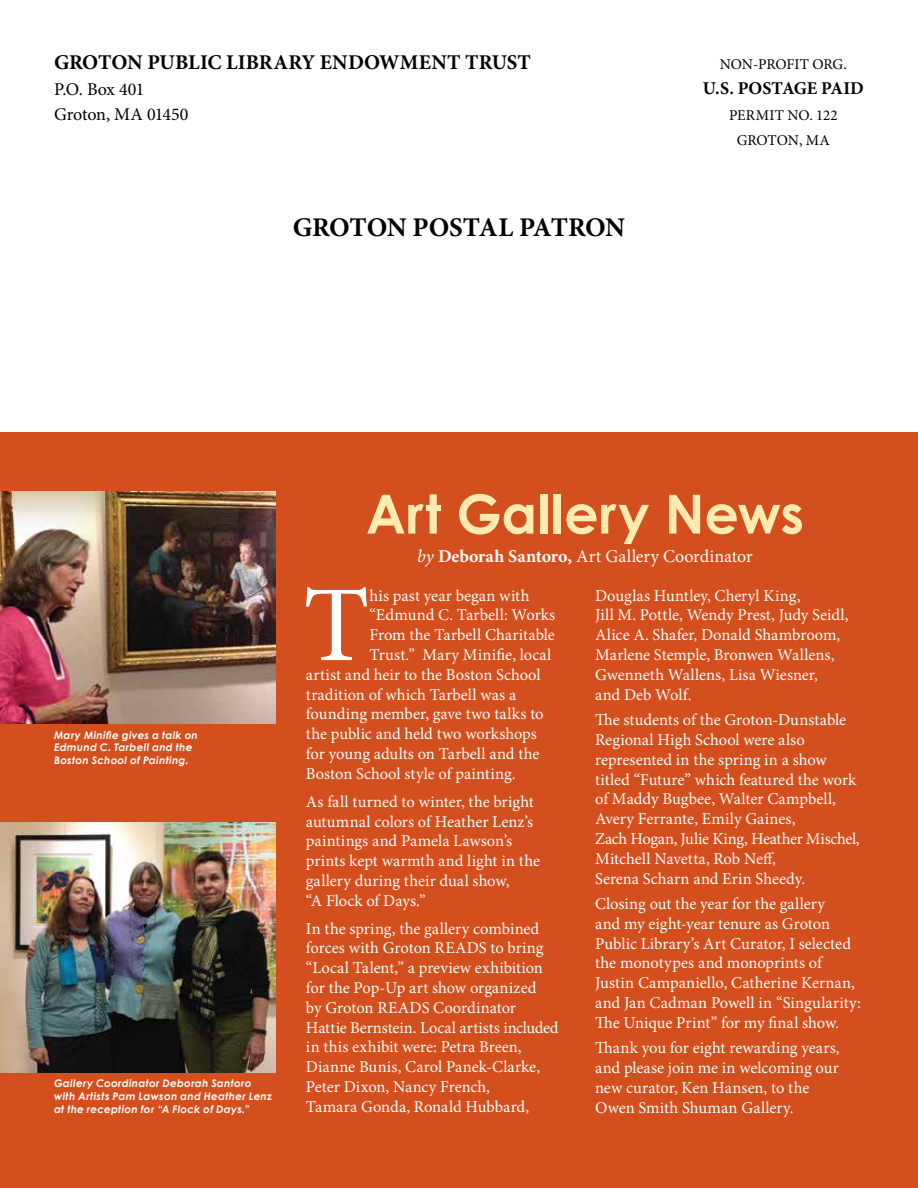
<style>
.page{position:relative;width:918px;height:1188px;background:#fff}
.page>*{position:absolute;margin:0;border:0;box-sizing:border-box;transform-origin:0 0}
.t1{font:107.85px "Minion Pro";color:#fff}
.t2{font:700 54px "Century Gothic";letter-spacing:.005em;color:#ffebb2}
.t3{font:700 27px "Minion Pro";letter-spacing:-.01em;color:#000}
.t4{font:700 21px "Minion Pro";letter-spacing:-.005em;color:#000}
.t5{font:18px "Minion Pro";color:#fff}
.t6{font:18px/25.5px "Minion Pro";letter-spacing:-.01em;color:#000}
.t7{font:700 18px "Minion Pro";letter-spacing:-.005em;color:#000}
.t8{font:16.5px/19.8px "Minion Pro";color:#fff}
.t9{font:15px/25.5px "Minion Pro";letter-spacing:-.01em;color:#000;text-align:center}
.t10{font:italic 700 10.5px/12.6px "Century Gothic";letter-spacing:.025em;color:#fff}
.s1{font-style:italic}
.s2{font-weight:700}
</style>
<div class="page">
<div style="left:0;top:432px;width:918px;height:756px;background:#d34f1d"></div>
<img style="left:0;top:491px;width:276px;height:232px">
<img style="left:0;top:823px;width:276px;height:249px">
<p class="t4" style="left:54px;top:48px;width:478px">GROTON PUBLIC LIBRARY ENDOWMENT TRUST</p>
<p class="t6" style="left:54px;top:76px;width:136px">P.O. Box 401<br>Groton, MA 01450</p>
<h3 class="t3" style="left:293px;top:208px;width:334px">GROTON POSTAL PATRON</h3>
<p class="t9" style="left:720px;top:51px;width:128px">NON-PROFIT ORG.</p>
<p class="t7" style="left:703px;top:76px;width:163px">U.S. POSTAGE PAID</p>
<p class="t9" style="left:729px;top:102px;width:110px">PERMIT NO. 122<br>GROTON, MA</p>
<p class="t10" style="left:54px;top:728px;width:145px">Mary Minifie gives a talk on<br>Edmund C. Tarbell and the<br>Boston School of Painting.</p>
<p class="t10" style="left:54px;top:1077px;width:220px">Gallery Coordinator Deborah Santoro with Artists Pam Lawson and Heather Lenz at the reception for “A Flock of Days.”</p>
<h2 class="t2" style="left:366px;top:480px;width:440px">Art Gallery News</h2>
<p class="t5" style="left:417px;top:544px;width:337px"><span class="s1">by</span> <span class="s2">Deborah Santoro,</span> Art Gallery Coordinator</p>
<h1 class="t1" style="left:303px;top:553px;width:68px">T</h1>
<p class="t8" style="left:370px;top:586px;width:162px">his past year began with</p>
<p class="t8" style="left:370px;top:605px;width:187px">“Edmund C. Tarbell: Works</p>
<p class="t8" style="left:370px;top:625px;width:187px">From the Tarbell Charitable</p>
<p class="t8" style="left:370px;top:645px;width:183px">Trust.” Mary Minifie, local</p>
<p class="t8" style="left:306px;top:665px;width:236px">artist and heir to the Boston School</p>
<p class="t8" style="left:306px;top:685px;width:212px">tradition of which Tarbell was a</p>
<p class="t8" style="left:306px;top:704px;width:239px">founding member, gave two talks to</p>
<p class="t8" style="left:306px;top:724px;width:232px">the public and held two workshops</p>
<p class="t8" style="left:306px;top:744px;width:235px">for young adults on Tarbell and the</p>
<p class="t8" style="left:306px;top:764px;width:211px">Boston School style of painting.</p>
<p class="t8" style="left:306px;top:792px;width:236px">As fall turned to winter, the bright autumnal colors of Heather Lenz’s paintings and Pamela Lawson’s prints kept warmth and light in the gallery during their dual show,<br>“A Flock of Days.”</p>
<p class="t8" style="left:306px;top:919px;width:254px">In the spring, the gallery combined forces with Groton READS to bring “Local Talent,” a preview exhibition for the Pop-Up art show organized<br>by Groton READS Coordinator Hattie Bernstein. Local artists included in this exhibit were: Petra Breen, Dianne Bunis, Carol Panek-Clarke, Peter Dixon, Nancy French,<br>Tamara Gonda, Ronald Hubbard,</p>
<p class="t8" style="left:595px;top:586px;width:255px">Douglas Huntley, Cheryl King,<br>Jill M. Pottle, Wendy Prest, Judy Seidl,<br>Alice A. Shafer, Donald Shambroom,<br>Marlene Stemple, Bronwen Wallens,<br>Gwenneth Wallens, Lisa Wiesner,<br>and Deb Wolf.</p>
<p class="t8" style="left:595px;top:710px;width:266px">The students of the Groton-Dunstable Regional High School were also represented in the spring in a show titled “Future” which featured the work of Maddy Bugbee, Walter Campbell, Avery Ferrante, Emily Gaines,<br>Zach Hogan, Julie King, Heather Mischel, Mitchell Navetta, Rob Neff,<br>Serena Scharn and Erin Sheedy.</p>
<p class="t8" style="left:595px;top:894px;width:267px">Closing out the year for the gallery<br>and my eight-year tenure as Groton Public Library’s Art Curator, I selected the monotypes and monoprints of Justin Campaniello, Catherine Kernan, and Jan Cadman Powell in “Singularity:<br>The Unique Print” for my final show.</p>
<p class="t8" style="left:595px;top:1038px;width:246px">Thank you for eight rewarding years, and please join me in welcoming our new curator, Ken Hansen, to the<br>Owen Smith Shuman Gallery.</p>
</div>
